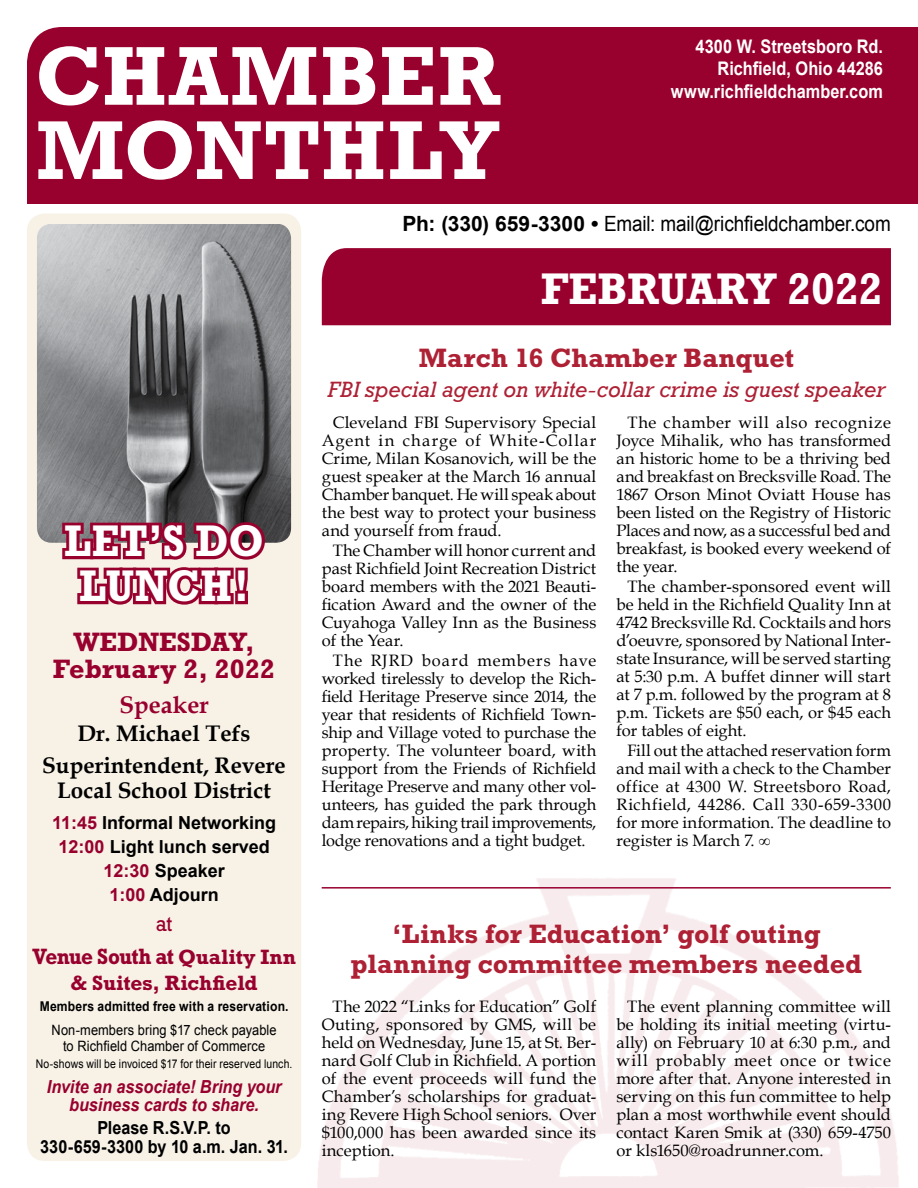
<style>
.page{position:relative;width:918px;height:1188px;background:#fff}
.page>*{position:absolute;margin:0;border:0;box-sizing:border-box;transform-origin:0 0}
.t1{font:700 84.75px/74.2px "Rockwell";letter-spacing:.01em;color:#fff}
.t2{font:700 45px/45px "Rockwell";color:#fff;text-align:center;scale:.92 1}
.t3{font:700 45px "Rockwell";color:#fff;scale:.96 1}
.t4{font:700 27px/30px "Rockwell";color:#ae2135;text-align:center}
.t5{font:700 27px/27px "Rockwell";color:#98002e;text-align:center}
.t6{font:700 24px "Book Antiqua";color:#98002e}
.t7{font:700 22.5px/32.2px "Book Antiqua";color:#000;text-align:center}
.t8{font:italic 22.5px "Rockwell";color:#ae2135}
.t9{font:700 22.5px/33px "Rockwell";letter-spacing:-.03em;color:#98002e;text-align:center;scale:.93 1}
.t10{font:21px "Arial";letter-spacing:-.005em;color:#000;scale:.9 1}
.t11{font:700 21px "Rockwell";letter-spacing:-.01em;color:#98002e}
.t12{font:700 18.75px/22.5px "Arial";color:#fff;text-align:right;scale:.87 1}
.t13{font:700 18px/24px "Arial";color:#000;text-align:center}
.t14{font:italic 700 18px/18px "Arial";letter-spacing:-.005em;color:#98002e;text-align:center;scale:.9 1}
.t15{font:700 18px/19.5px "Arial";color:#000;text-align:center;scale:.9 1}
.t16{font:16.5px/18px "Book Antiqua";letter-spacing:-.005em;color:#000;text-align:justify}
.t17{font:14.25px/16.5px "Arial";letter-spacing:.005em;color:#000;text-align:center;scale:.9 1}
.t18{font:700 13.5px "Arial";letter-spacing:.015em;color:#000;scale:.9 1}
.t19{font:12px "Arial";letter-spacing:.01em;color:#000;scale:.87 1}
.s1{font-weight:700}
.s2{color:#98002e}
.s3{font-weight:400}
.s4{font-size:21px}
</style>
<div class="page">
<div style="left:27px;top:27px;width:891px;height:177px;background:#98002e"></div>
<div style="left:322px;top:248px;width:569px;height:77px;background:#98002e"></div>
<div style="left:27px;top:213px;width:274px;height:948px;background:#f7f1e6;border-radius:18px"></div>
<img style="left:37px;top:224px;width:254px;height:319px">
<svg style="left:59px;top:518px;width:209px;height:87px"></svg>
<hr style="left:322px;top:887px;width:569px;height:2px;background:#98002e">
<p class="t12" style="left:671px;top:35px;width:245px">4300 W. Streetsboro Rd.<br>Richfield, Ohio 44286 www.richfieldchamber.com</p>
<h1 class="t1" style="left:36px;top:38px;width:466px">Chamber<br>MONTHLY</h1>
<p class="t10" style="left:403px;top:209px;width:544px"><span class="s1">Ph: (330) 659-3300 •</span> Email: mail@richfieldchamber.com</p>
<h2 class="t2" style="left:64px;top:518px;width:219px">LET’S DO<br>LUNCH!</h2>
<h3 class="t5" style="left:53px;top:628px;width:224px">WEDNESDAY,<br>February 2, 2022</h3>
<h3 class="t6" style="left:119px;top:691px;width:91px">Speaker</h3>
<h3 class="t7" style="left:42px;top:717px;width:245px">Dr. Michael Tefs<br>Superintendent, Revere</h3>
<h3 class="t7" style="left:57px;top:775px;width:215px">Local School District</h3>
<p class="t13" style="left:52px;top:811px;width:226px"><span class="s2">11:45</span> Informal Networking<br><span class="s2">12:00</span> Light lunch served<br><span class="s2">12:30</span> Speaker<br><span class="s2">1:00</span> Adjourn</p>
<h3 class="t9" style="left:32px;top:907px;width:285px"><span class="s3">at<br></span>Venue South at <span class="s4">Quality Inn</span></h3>
<p class="t11" style="left:71px;top:970px;width:188px">&amp; Suites, Richfield</p>
<p class="t18" style="left:40px;top:997px;width:278px">Members admitted free with a reservation.</p>
<p class="t17" style="left:52px;top:1022px;width:251px">Non-members bring $17 check payable to Richfield Chamber of Commerce</p>
<p class="t19" style="left:36px;top:1056px;width:296px">No-shows will be invoiced $17 for their reserved lunch.</p>
<p class="t14" style="left:47px;top:1079px;width:262px">Invite an associate! Bring your business cards to share.</p>
<p class="t15" style="left:40px;top:1118px;width:277px">Please R.S.V.P. to<br>330-659-3300 by 10 a.m. Jan. 31.</p>
<h2 class="t3" style="left:541px;top:262px;width:358px">February 2022</h2>
<h3 class="t4" style="left:419px;top:342px;width:377px">March 16 Chamber Banquet</h3>
<h3 class="t8" style="left:328px;top:376px;width:559px">FBI special agent on white-collar crime is guest speaker</h3>
<p class="t16" style="left:322px;top:413px;width:276px;text-indent:11px">Cleveland FBI Supervisory Special Agent in charge of White-Collar Crime, Milan Kosanovich, will be the guest speaker at the March 16 annual Chamber banquet. He will speak about the best way to protect your business and yourself from fraud.</p>
<p class="t16" style="left:322px;top:542px;width:276px;text-indent:11px">The Chamber will honor current and past Richfield Joint Recreation District board members with the 2021 Beauti&shy;fication Award and the owner of the Cuyahoga Valley Inn as the Business of the Year.</p>
<p class="t16" style="left:322px;top:652px;width:276px;text-indent:11px">The RJRD board members have worked tirelessly to develop the Rich&shy;field Heritage Preserve since 2014, the year that residents of Richfield Town&shy;ship and Village voted to purchase the property. The volunteer board, with support from the Friends of Richfield Heritage Preserve and many other vol&shy;unteers, has guided the park through dam repairs, hiking trail improvements, lodge renovations and a tight budget.</p>
<p class="t16" style="left:617px;top:413px;width:276px;text-indent:11px">The chamber will also recognize Joyce Mihalik, who has transformed an historic home to be a thriving bed and breakfast on Brecksville Road. The 1867 Orson Minot Oviatt House has been listed on the Registry of Historic Places and now, as a successful bed and breakfast, is booked every weekend of the year.</p>
<p class="t16" style="left:617px;top:578px;width:276px;text-indent:11px">The chamber-sponsored event will be held in the Richfield Quality Inn at 4742 Brecksville Rd. Cocktails and hors d’oeuvre, sponsored by National Inter&shy;state Insurance, will be served starting at 5:30 p.m. A buffet dinner will start at 7 p.m. followed by the program at 8 p.m. Tickets are $50 each, or $45 each for tables of eight.</p>
<p class="t16" style="left:617px;top:742px;width:276px;text-indent:11px">Fill out the attached reservation form and mail with a check to the Chamber office at 4300 W. Streetsboro Road, Richfield, 44286. Call 330-659-3300 for more information. The deadline to register is March 7. ∞</p>
<h3 class="t4" style="left:351px;top:919px;width:513px">‘Links for Education’ golf outing planning committee members needed</h3>
<p class="t16" style="left:322px;top:997px;width:276px;text-indent:11px">The 2022 “Links for Education” Golf Outing, sponsored by GMS, will be held on Wednesday, June 15, at St. Ber&shy;nard Golf Club in Richfield. A portion of the event proceeds will fund the Chamber’s scholarships for graduat&shy;ing Revere High School seniors. Over $100,000 has been awarded since its inception.</p>
<p class="t16" style="left:617px;top:997px;width:276px;text-indent:11px">The event planning committee will be holding its initial meeting (virtu&shy;ally) on February 10 at 6:30 p.m., and will probably meet once or twice more after that. Anyone interested in serving on this fun committee to help plan a most worthwhile event should contact Karen Smik at (330) 659-4750 or kls1650@roadrunner.com.</p>
</div>
